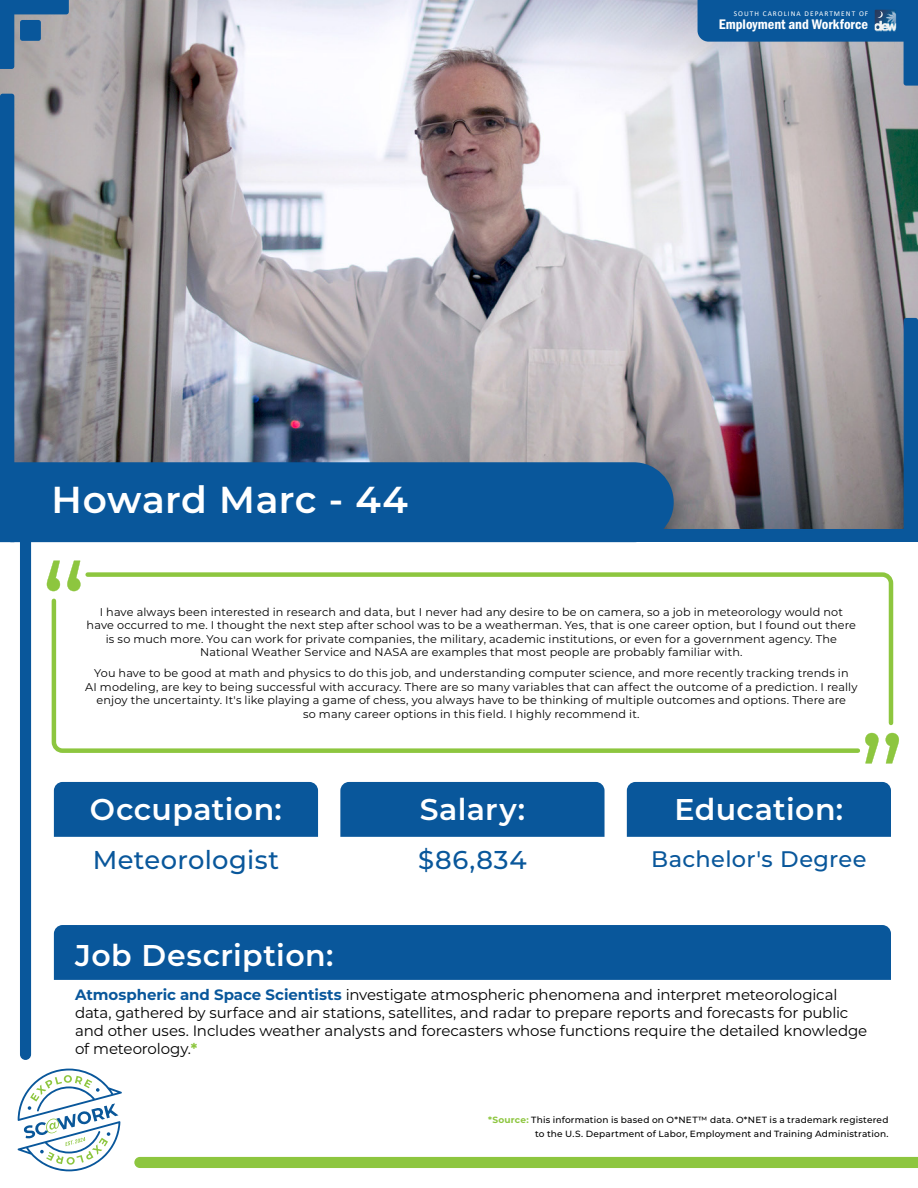
<style>
.page{position:relative;width:918px;height:1188px;background:#fff}
.page>*{position:absolute;margin:0;border:0;box-sizing:border-box;transform-origin:0 0}
.t1{font:600 37.5px "Montserrat";letter-spacing:.01em;color:#fff}
.t2{font:600 30px "Montserrat";letter-spacing:.015em;color:#fff}
.t3{font:500 25.8px "Montserrat";letter-spacing:.015em;color:#09579b}
.t4{font:500 22.5px "Montserrat";letter-spacing:.015em;color:#09579b}
.t5{font:15px/18px "Montserrat";letter-spacing:-.01em;color:#000}
.t6{font:14.4px "Franklin Gothic URW Con Dem";color:#fff}
.t7{font:11.25px/13.5px "Montserrat";letter-spacing:.01em;color:#000;text-align:center}
.t8{font:500 9px/13.5px "Montserrat";letter-spacing:.02em;color:#000;text-align:right}
.t9{font:7.35px "Calibri";letter-spacing:.145em;color:#fff}
.s1{font-weight:700;color:#09579b}
.s2{font-weight:700;color:#8dc63f}
</style>
<div class="page">
<div style="left:54px;top:782px;width:264px;height:55px;background:#09579b"></div>
<div style="left:627px;top:782px;width:264px;height:55px;background:#09579b"></div>
<div style="left:340px;top:782px;width:265px;height:55px;background:#09579b"></div>
<div style="left:54px;top:925px;width:837px;height:55px;background:#09579b"></div>
<img style="left:0;top:0;width:918px;height:529px">
<div style="left:0;top:94px;width:14px;height:448px;background:#09579b"></div>
<div style="left:904px;top:318px;width:14px;height:211px;background:#09579b"></div>
<div style="left:10px;top:462px;width:664px;height:80px;background:#09579b"></div>
<div style="left:614px;top:529px;width:304px;height:13px;background:#09579b"></div>
<svg style="left:47px;top:561px;width:34px;height:30px"></svg>
<svg style="left:865px;top:733px;width:34px;height:31px"></svg>
<svg style="left:0;top:0;width:69px;height:69px;background:#6a87a3"></svg>
<div style="left:20px;top:20px;width:21px;height:21px;background:#09579b;border-radius:3px"></div>
<div style="left:20px;top:524px;width:11px;height:536px;background:#09579b;border-radius:6px"></div>
<svg style="left:17px;top:1068px;width:105px;height:104px"></svg>
<div style="left:134px;top:1157px;width:784px;height:11px;background:#8dc63f"></div>
<svg style="left:698px;top:0;width:220px;height:86px;background:#5e84a9"></svg>
<svg style="left:51px;top:598px;width:809px;height:155px"></svg>
<svg style="left:83px;top:572px;width:811px;height:155px"></svg>
<h1 class="t1" style="left:52px;top:473px;width:358px">Howard Marc - 44</h1>
<p class="t9" style="left:734px;top:9px;width:136px">SOUTH CAROLINA DEPARTMENT OF</p>
<p class="t6" style="left:719px;top:15px;width:151px">Employment and Workforce</p>
<p class="t7" style="left:87px;top:605px;width:771px">I have always been interested in research and data, but I never had any desire to be on camera, so a job in meteorology would not have occurred to me. I thought the next step after school was to be a weatherman. Yes, that is one career option, but I found out there is so much more. You can work for private companies, the military, academic institutions, or even for a government agency. The National Weather Service and NASA are examples that most people are probably familiar with.</p>
<p class="t7" style="left:85px;top:666px;width:774px">You have to be good at math and physics to do this job, and understanding computer science, and more recently tracking trends in<br>AI modeling, are key to being successful with accuracy. There are so many variables that can affect the outcome of a prediction. I really enjoy the uncertainty. It's like playing a game of chess, you always have to be thinking of multiple outcomes and options. There are<br>so many career options in this field. I highly recommend it.</p>
<h2 class="t2" style="left:90px;top:788px;width:193px">Occupation:</h2>
<h3 class="t3" style="left:93px;top:842px;width:188px">Meteorologist</h3>
<h2 class="t2" style="left:420px;top:788px;width:107px">Salary:</h2>
<h2 class="t2" style="left:675px;top:788px;width:170px">Education:</h2>
<h3 class="t3" style="left:418px;top:842px;width:110px">$86,834</h3>
<h3 class="t4" style="left:651px;top:843px;width:217px">Bachelor's Degree</h3>
<h2 class="t2" style="left:75px;top:934px;width:260px">Job Description:</h2>
<p class="t5" style="left:75px;top:985px;width:794px"><span class="s1">Atmospheric and Space Scientists</span> investigate atmospheric phenomena and interpret meteorological data, gathered by surface and air stations, satellites, and radar to prepare reports and forecasts for public and other uses. Includes weather analysts and forecasters whose functions require the detailed knowledge of meteorology.<span class="s2">*</span></p>
<p class="t8" style="left:488px;top:1113px;width:402px"><span class="s2">*Source:</span> This information is based on O*NET™ data. O*NET is a trademark registered to the U.S. Department of Labor, Employment and Training Administration.</p>
</div>
